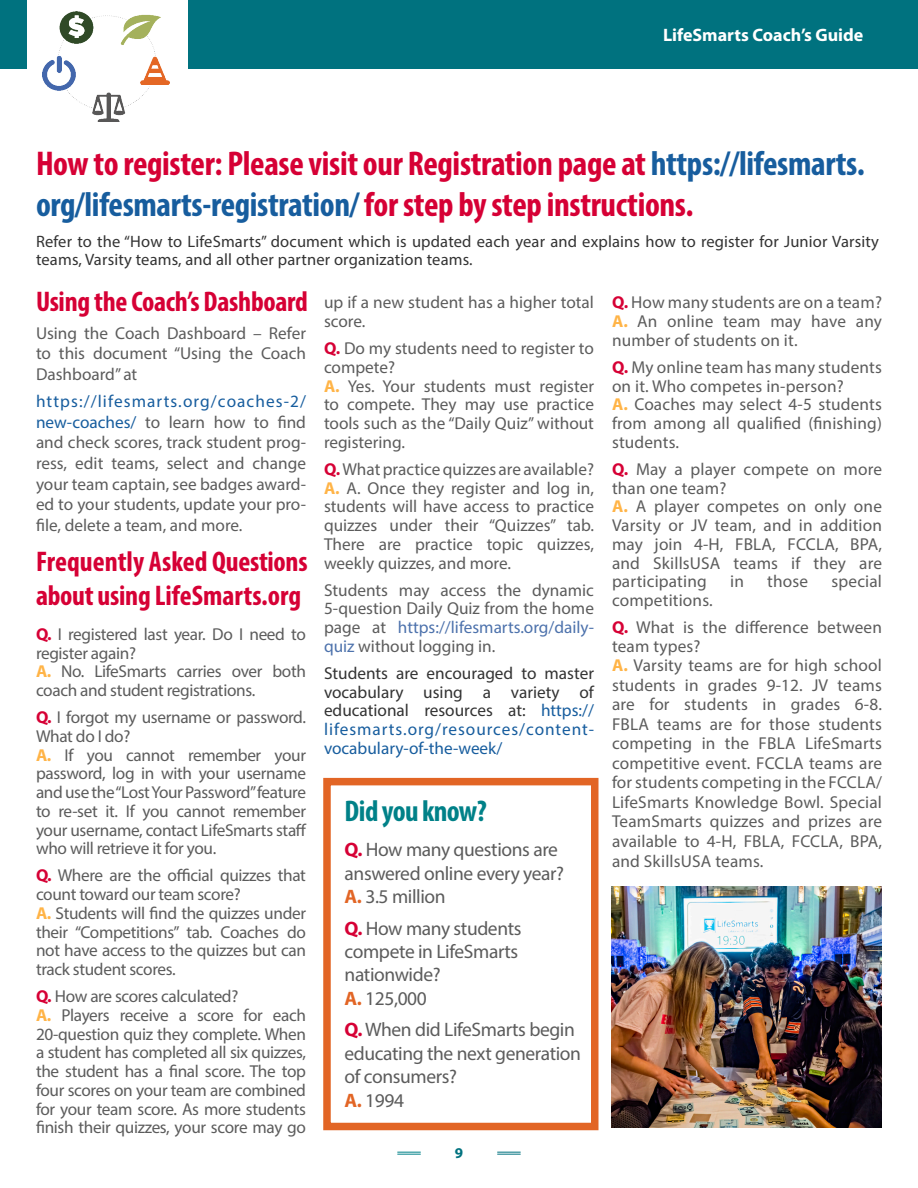
<style>
.page{position:relative;width:918px;height:1188px;background:#fff}
.page>*{position:absolute;margin:0;border:0;box-sizing:border-box;transform-origin:0 0}
.headlines{font:700 condensed 34.5px/41.4px "Myriad Pro";letter-spacing:-.01em;color:#d60035}
.Green_headers{font:700 condensed 30px "Myriad Pro";letter-spacing:-.02em;color:#008188}
.headlines-2{font:700 condensed 28.5px/34.2px "Myriad Pro";letter-spacing:-.01em;color:#d60035}
.body{font:19.5px/23.4px "Myriad Pro";letter-spacing:-.02em;color:#5c5c5c}
.t1{font:700 18px "Myriad Pro";color:#fff}
.body-2{font:17.25px/18.8px "Myriad Pro";color:#5c5c5c;text-align:justify}
.headlines-3{font:17.25px/20.7px "Myriad Pro";color:#5c5c5c;text-align:justify}
.body-3{font:17.25px/18.8px "Myriad Pro";letter-spacing:-.02em;color:#5c5c5c}
.body-4{font:17.25px/18.8px "Myriad Pro";letter-spacing:.05em;color:#333;text-align:justify}
.litt_e_boxes{font:16.5px/18px "Myriad Pro";letter-spacing:.01em;color:#333}
.t2{font:700 15px "Myriad Pro";color:#00727f}
.s1{color:#175d9e}
.s2{font-weight:700;color:#d60035}
.s3{font-weight:700;color:#ffb447}
.s4{color:#4d72ac}
.s5{font-weight:700;color:#e26525}
</style>
<div class="page">
<div style="left:0;top:0;width:918px;height:68px;background:#00727f"></div>
<svg style="left:497px;top:1152px;width:24px;height:3px"></svg>
<svg style="left:397px;top:1152px;width:24px;height:3px"></svg>
<div style="left:27px;top:0;width:160px;height:139px;background:#fff"></div>
<img style="left:42px;top:12px;width:127px;height:110px">
<div style="left:323px;top:778px;width:275px;height:352px;border:8px solid #e26525"></div>
<img style="left:612px;top:887px;width:270px;height:241px">
<p class="t1" style="left:663px;top:23px;width:202px">LifeSmarts Coach’s Guide</p>
<p class="headlines" style="left:36px;top:142px;width:830px">How to register: Please visit our Registration page at <span class="s1">https://lifesmarts. org/lifesmarts-registration/</span> for step by step instructions.</p>
<p class="litt_e_boxes" style="left:36px;top:232px;width:845px">Refer to the “How to LifeSmarts” document which is updated each year and explains how to register for Junior Varsity teams, Varsity teams, and all other partner organization teams.</p>
<p class="headlines-2" style="left:36px;top:284px;width:273px">Using the Coach’s Dashboard</p>
<p class="body-2" style="left:324px;top:293px;width:271px">up if a new student has a higher total score.</p>
<p class="body-2" style="left:324px;top:339px;width:272px"><span class="s2">Q.</span> Do my students need to register to compete?</p>
<p class="body-2" style="left:324px;top:376px;width:272px"><span class="s3">A.</span> Yes. Your students must register to compete. They may use practice tools such as the “Daily Quiz” without registering.</p>
<p class="body-2" style="left:324px;top:460px;width:272px"><span class="s2">Q.</span> What practice quizzes are available?</p>
<p class="body-2" style="left:324px;top:478px;width:272px"><span class="s3">A.</span> A. Once they register and log in, students will have access to practice quizzes under their “Quizzes” tab.<br>There are practice topic quizzes, weekly quizzes, and more.</p>
<p class="body-2" style="left:324px;top:580px;width:272px">Students may access the dynamic 5-question Daily Quiz from the home page at <span class="s4">https://lifesmarts.org/daily&shy;quiz</span> without logging in.</p>
<p class="body-4" style="left:324px;top:664px;width:272px">Students are encouraged to master vocabulary using a variety of educational resources at: <span class="s1">https:// lifesmarts.org/resources/content&shy;vocabulary-of-the-week/</span></p>
<p class="body-2" style="left:612px;top:293px;width:272px"><span class="s2">Q.</span> How many students are on a team?</p>
<p class="body-2" style="left:612px;top:312px;width:272px"><span class="s3">A.</span> An online team may have any number of students on it.</p>
<p class="body-2" style="left:612px;top:358px;width:271px"><span class="s2">Q.</span> My online team has many students on it. Who competes in-person?</p>
<p class="body-2" style="left:612px;top:395px;width:272px"><span class="s3">A.</span> Coaches may select 4-5 students from among all qualified (finishing) students.</p>
<p class="body-2" style="left:612px;top:460px;width:272px"><span class="s2">Q.</span> May a player compete on more than one team?</p>
<p class="body-2" style="left:612px;top:497px;width:272px"><span class="s3">A.</span> A player competes on only one Varsity or JV team, and in addition may join 4-H, FBLA, FCCLA, BPA, and SkillsUSA teams if they are participating</p>
<p class="headlines-3" style="left:36px;top:322px;width:272px">Using the Coach Dashboard – Refer to this document “Using the Coach Dashboard” at</p>
<p class="headlines-3" style="left:36px;top:390px;width:272px"><span class="s1">https://lifesmarts.org/coaches-2/ new-coaches/</span> to learn how to find and check scores, track student prog&shy;ress, edit teams, select and change your team captain, see badges award&shy;ed to your students, update your pro&shy;file, delete a team, and more.</p>
<p class="headlines-2" style="left:36px;top:544px;width:273px">Frequently Asked Questions about using LifeSmarts.org</p>
<p class="body-2" style="left:730px;top:572px;width:15px">in</p>
<p class="body-2" style="left:767px;top:572px;width:42px">those</p>
<p class="body-2" style="left:832px;top:572px;width:52px">special</p>
<p class="body-2" style="left:612px;top:591px;width:102px">competitions.</p>
<p class="body-2" style="left:612px;top:618px;width:271px"><span class="s2">Q.</span> What is the difference between team types?</p>
<p class="body-2" style="left:612px;top:656px;width:272px;line-height:19.5px"><span class="s3">A.</span> Varsity teams are for high school students in grades 9-12. JV teams are for students in grades 6-8.<br>FBLA teams are for those students competing in the FBLA LifeSmarts competitive event. FCCLA teams are for students competing in the FCCLA/ LifeSmarts Knowledge Bowl. Special TeamSmarts quizzes and prizes are available to 4-H, FBLA, FCCLA, BPA, and SkillsUSA teams.</p>
<p class="body-3" style="left:36px;top:625px;width:272px"><span class="s2">Q.</span> I registered last year. Do I need to register again?</p>
<p class="body-3" style="left:36px;top:662px;width:272px"><span class="s3">A.</span> No. LifeSmarts carries over both coach and student registrations.</p>
<p class="body-3" style="left:36px;top:708px;width:272px"><span class="s2">Q.</span> I forgot my username or password.<br>What do I do?</p>
<p class="body-2" style="left:36px;top:745px;width:272px"><span class="s3">A.</span> If you cannot remember your password, log in with your username and use the “Lost Your Password” feature to re-set it. If you cannot remember your username, contact LifeSmarts staff who will retrieve it for you.</p>
<p class="body-3" style="left:36px;top:866px;width:271px"><span class="s2">Q.</span> Where are the official quizzes that count toward our team score?</p>
<p class="body-2" style="left:36px;top:904px;width:272px"><span class="s3">A.</span> Students will find the quizzes under their “Competitions” tab. Coaches do not have access to the quizzes but can track student scores.</p>
<p class="body-3" style="left:36px;top:987px;width:204px"><span class="s2">Q.</span> How are scores calculated?</p>
<p class="body-2" style="left:36px;top:1006px;width:272px"><span class="s3">A.</span> Players receive a score for each 20-question quiz they complete. When a student has completed all six quizzes, the student has a final score. The top four scores on your team are combined for your team score. As more students finish their quizzes, your score may go</p>
<p class="Green_headers" style="left:345px;top:792px;width:144px">Did you know?</p>
<p class="body" style="left:345px;top:838px;width:221px"><span class="s2">Q.</span> How many questions are answered online every year?</p>
<p class="body" style="left:345px;top:885px;width:103px"><span class="s5">A.</span> 3.5 million</p>
<p class="body" style="left:345px;top:916px;width:178px"><span class="s2">Q.</span> How many students compete in LifeSmarts nationwide?</p>
<p class="body" style="left:345px;top:986px;width:84px"><span class="s5">A.</span> 125,000</p>
<p class="body" style="left:345px;top:1018px;width:238px"><span class="s2">Q.</span> When did LifeSmarts begin educating the next generation of consumers?</p>
<p class="body" style="left:345px;top:1088px;width:61px"><span class="s5">A.</span> 1994</p>
<p class="t2" style="left:455px;top:1143px;width:10px">9</p>
</div>
